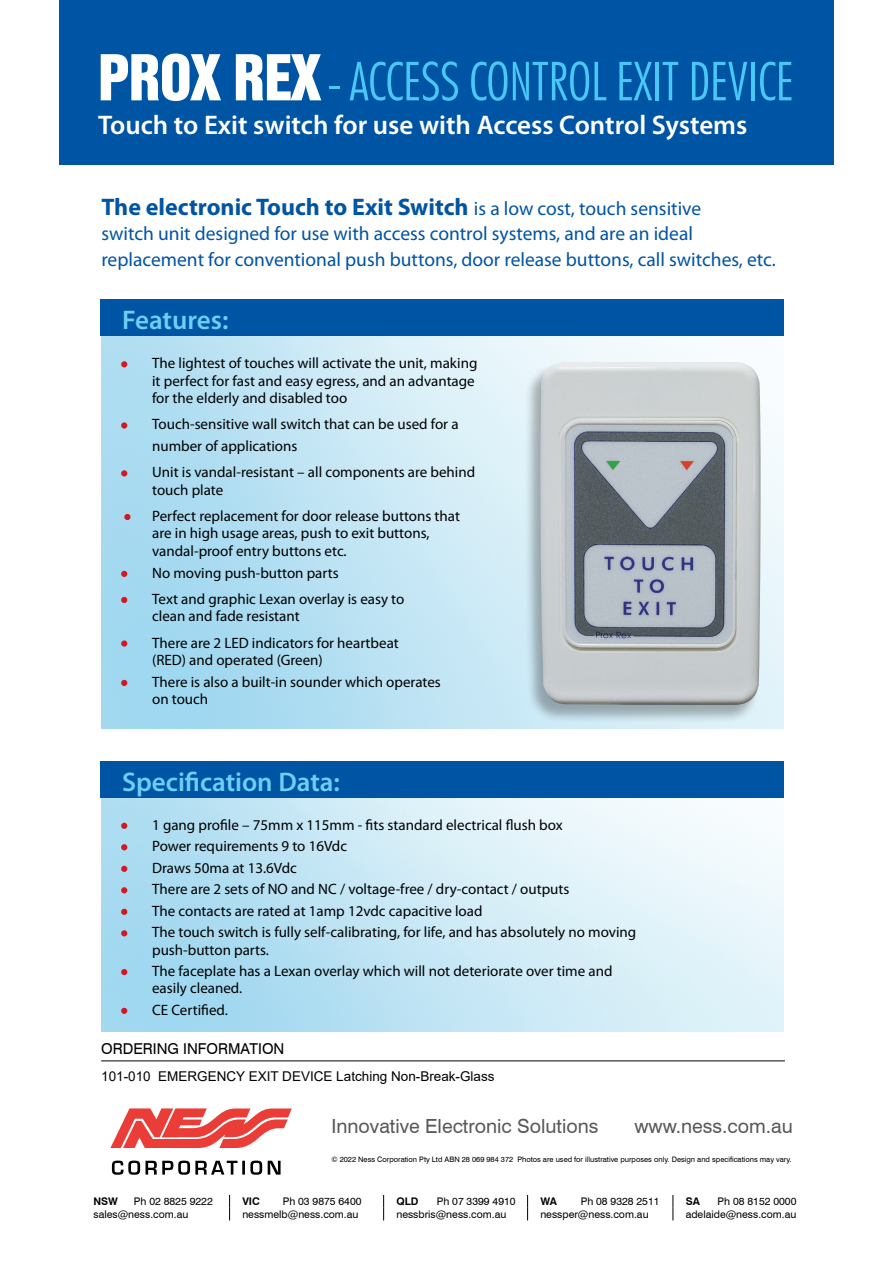
<style>
.page{position:relative;width:893px;height:1263px;background:#fff}
.page>*{position:absolute;margin:0;border:0;box-sizing:border-box;transform-origin:0 0}
.t1{font:300 condensed 54px "Futura BT";letter-spacing:-.01em;color:#49c8f5}
.t2{font:600 27px "Myriad Pro";color:#fff}
.t3{font:600 27px "Myriad Pro";color:#6dcff6}
.t4{font:700 24px "Myriad Pro";color:#0054a4}
.t5{font:19.5px/25.5px "Myriad Pro";color:#0054a4}
.t6{font:19.5px "Swiss 721 BT";color:#58595b}
.t7{font:15px/17.5px "Myriad Pro";color:#000}
.t8{font:15px "Swiss 721 BT";color:#000}
.t9{font:13.5px "Arial";color:#000}
.t10{font:10.5px "Swiss 721 BT";color:#000}
.t11{font:700 10.5px "Swiss 721 BT";color:#000}
.t12{font:7.5px "Swiss 721 BT";color:#000}
.s1{font-family:"Swiss 921 BT Regular A";font-weight:400;font-stretch:normal;font-size:57.6px;color:#fff}
.s2{font-weight:400;font-size:19.5px}
.s3{color:#d31820}
</style>
<div class="page">
<svg style="left:110px;top:1108px;width:182px;height:40px"></svg>
<svg style="left:112px;top:1160px;width:169px;height:15px"></svg>
<svg style="left:229px;top:1195px;width:1px;height:25px"></svg>
<svg style="left:383px;top:1195px;width:1px;height:25px"></svg>
<svg style="left:527px;top:1195px;width:1px;height:25px"></svg>
<svg style="left:673px;top:1195px;width:1px;height:25px"></svg>
<div style="left:101px;top:761px;width:683px;height:37px;background:#0054a4"></div>
<div style="left:101px;top:299px;width:683px;height:37px;background:#0054a4"></div>
<div style="left:59px;top:0;width:774px;height:164px;background:#0054a4"></div>
<svg style="left:121px;top:361px;width:6px;height:6px"></svg>
<div style="left:121px;top:422px;width:6px;height:7px;border:3px solid #d31820;border-radius:50%"></div>
<svg style="left:121px;top:470px;width:6px;height:6px"></svg>
<svg style="left:124px;top:514px;width:6px;height:6px"></svg>
<svg style="left:121px;top:571px;width:6px;height:6px"></svg>
<svg style="left:121px;top:597px;width:6px;height:6px"></svg>
<div style="left:121px;top:640px;width:6px;height:7px;border:3px solid #d31820;border-radius:50%"></div>
<svg style="left:121px;top:680px;width:6px;height:6px"></svg>
<svg style="left:121px;top:823px;width:6px;height:6px"></svg>
<svg style="left:121px;top:844px;width:6px;height:6px"></svg>
<svg style="left:121px;top:866px;width:6px;height:6px"></svg>
<svg style="left:121px;top:887px;width:6px;height:6px"></svg>
<svg style="left:121px;top:909px;width:6px;height:6px"></svg>
<svg style="left:121px;top:930px;width:6px;height:6px"></svg>
<svg style="left:121px;top:969px;width:6px;height:6px"></svg>
<svg style="left:121px;top:1008px;width:6px;height:6px"></svg>
<div style="left:523px;top:363px;width:238px;height:360px;background:#000;opacity:.3"></div>
<img style="left:539px;top:361px;width:222px;height:344px">
<hr style="left:101px;top:1060px;width:684px;height:1px;background:#000">
<h1 class="t1" style="left:98px;top:48px;width:697px"><span class="s1">PROX ReX</span>- ACCESS CONTROL EXIT DEVICE</h1>
<h2 class="t2" style="left:98px;top:107px;width:651px">Touch to Exit switch for use with Access Control Systems</h2>
<h3 class="t4" style="left:101px;top:191px;width:601px">The electronic Touch to Exit Switch <span class="s2">is a low cost, touch sensitive</span></h3>
<h3 class="t5" style="left:101px;top:220px;width:676px">switch unit designed for use with access control systems, and are an ideal replacement for conventional push buttons, door release buttons, call switches, etc.</h3>
<h2 class="t3" style="left:122px;top:303px;width:108px">Features:</h2>
<p class="t7" style="left:152px;top:354px;width:327px;text-indent:-30px"><span class="s3">•</span> The lightest of touches will activate the unit, making it perfect for fast and easy egress, and an advantage for the elderly and disabled too</p>
<p class="t7" style="left:152px;top:413px;width:308px;line-height:21.8px;text-indent:-30px"><span class="s3">•</span> Touch-sensitive wall switch that can be used for a number of applications</p>
<p class="t7" style="left:152px;top:463px;width:324px;text-indent:-30px"><span class="s3">•</span> Unit is vandal-resistant – all components are behind touch plate</p>
<p class="t7" style="left:152px;top:507px;width:309px;text-indent:-27px"><span class="s3">•</span> Perfect replacement for door release buttons that are in high usage areas, push to exit buttons, vandal-proof entry buttons etc.</p>
<p class="t7" style="left:122px;top:564px;width:218px"><span class="s3">•</span> No moving push-button parts</p>
<p class="t7" style="left:152px;top:590px;width:254px;text-indent:-30px"><span class="s3">•</span> Text and graphic Lexan overlay is easy to clean and fade resistant</p>
<p class="t7" style="left:152px;top:633px;width:248px;text-indent:-30px"><span class="s3">•</span> There are 2 LED indicators for heartbeat (RED) and operated (Green)</p>
<p class="t7" style="left:152px;top:673px;width:290px;text-indent:-30px"><span class="s3">•</span> There is also a built-in sounder which operates on touch</p>
<h2 class="t3" style="left:122px;top:765px;width:219px">Specification Data:</h2>
<p class="t7" style="left:122px;top:816px;width:442px"><span class="s3">•</span> 1 gang profile – 75mm x 115mm - fits standard electrical flush box</p>
<p class="t7" style="left:122px;top:837px;width:226px"><span class="s3">•</span> Power requirements 9 to 16Vdc</p>
<p class="t7" style="left:122px;top:859px;width:176px"><span class="s3">•</span> Draws 50ma at 13.6Vdc</p>
<p class="t7" style="left:122px;top:880px;width:449px"><span class="s3">•</span> There are 2 sets of NO and NC / voltage-free / dry-contact / outputs</p>
<p class="t7" style="left:122px;top:902px;width:362px"><span class="s3">•</span> The contacts are rated at 1amp 12vdc capacitive load</p>
<p class="t7" style="left:152px;top:923px;width:486px;text-indent:-30px"><span class="s3">•</span> The touch switch is fully self-calibrating, for life, and has absolutely no moving push-button parts.</p>
<p class="t7" style="left:152px;top:962px;width:462px;text-indent:-30px"><span class="s3">•</span> The faceplate has a Lexan overlay which will not deteriorate over time and easily cleaned.</p>
<p class="t7" style="left:122px;top:1001px;width:107px"><span class="s3">•</span> CE Certified.</p>
<p class="t8" style="left:101px;top:1039px;width:166px">Ordering Information</p>
<p class="t9" style="left:101px;top:1067px;width:395px">101-010 EMERGENCY EXIT DEVICE Latching Non-Break-Glass</p>
<h3 class="t6" style="left:331px;top:1114px;width:269px">Innovative Electronic Solutions</h3>
<h3 class="t6" style="left:634px;top:1114px;width:160px">www.ness.com.au</h3>
<p class="t12" style="left:331px;top:1155px;width:462px">© 2022 Ness Corporation Pty Ltd ABN 28 069 984 372 Photos are used for illustrative purposes only. Design and specifications may vary.</p>
<p class="t11" style="left:94px;top:1195px;width:26px">NSW</p>
<p class="t10" style="left:134px;top:1195px;width:80px">Ph 02 8825 9222</p>
<p class="t11" style="left:242px;top:1195px;width:19px">VIC</p>
<p class="t10" style="left:283px;top:1195px;width:80px">Ph 03 9875 6400</p>
<p class="t11" style="left:396px;top:1195px;width:24px">QLD</p>
<p class="t10" style="left:437px;top:1195px;width:80px">Ph 07 3399 4910</p>
<p class="t11" style="left:540px;top:1195px;width:18px">WA</p>
<p class="t10" style="left:581px;top:1195px;width:80px">Ph 08 9328 2511</p>
<p class="t11" style="left:686px;top:1195px;width:16px">SA</p>
<p class="t10" style="left:718px;top:1195px;width:80px">Ph 08 8152 0000</p>
<p class="t10" style="left:94px;top:1208px;width:96px">sales@ness.com.au</p>
<p class="t10" style="left:242px;top:1208px;width:118px">nessmelb@ness.com.au</p>
<p class="t10" style="left:396px;top:1208px;width:112px">nessbris@ness.com.au</p>
<p class="t10" style="left:540px;top:1208px;width:110px">nessper@ness.com.au</p>
<p class="t10" style="left:686px;top:1208px;width:112px">adelaide@ness.com.au</p>
</div>
